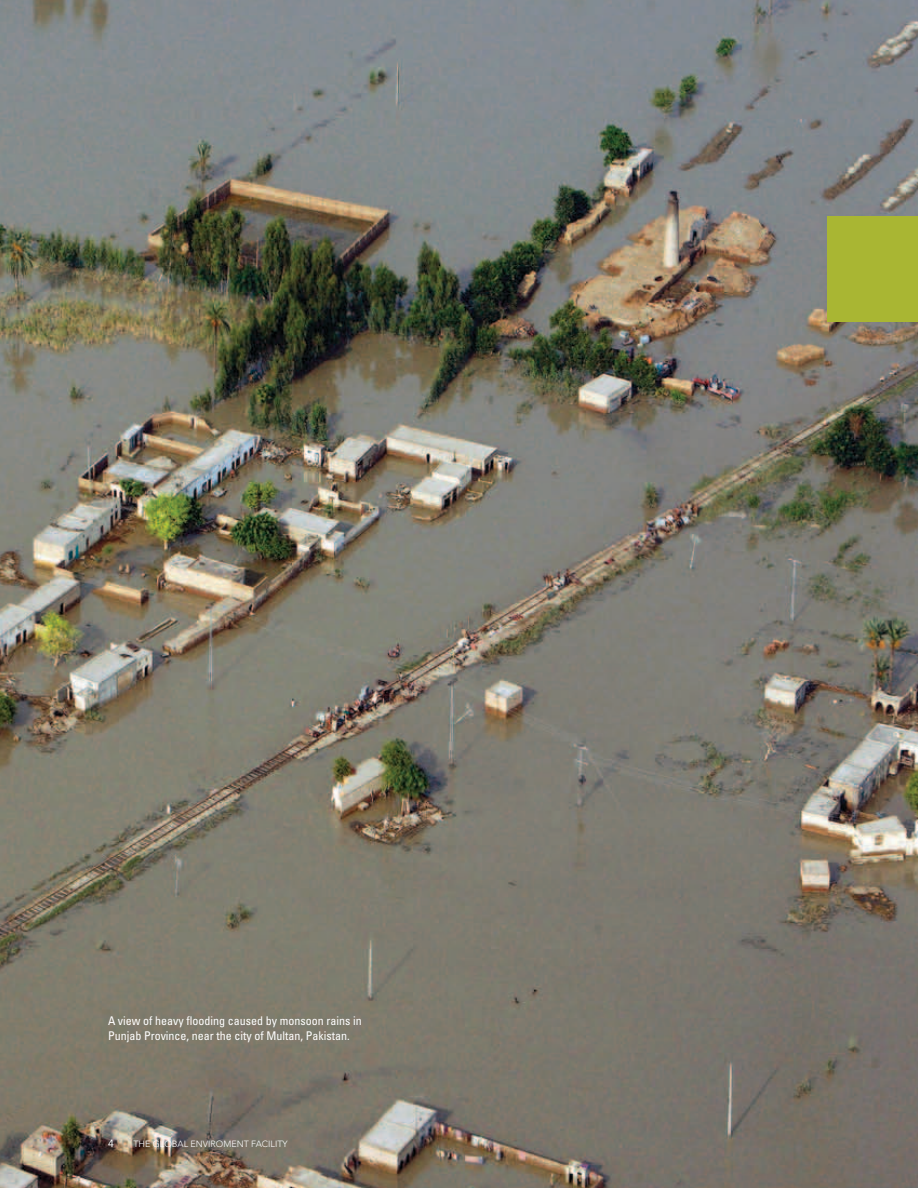
<style>
.page{position:relative;width:918px;height:1188px;background:#fff}
.page>*{position:absolute;margin:0;border:0;box-sizing:border-box;transform-origin:0 0}
.t1{font:condensed 12px/15px "Univers";color:#fff}
.t2{font:10.5px "Avenir LT Std";color:#fff}
.t3{font:300 9px "Avenir LT Std";color:#fff}
</style>
<div class="page">
<img style="left:0;top:0;width:918px;height:1188px">
<div style="left:828px;top:216px;width:90px;height:106px;background:#a9b633"></div>
<p class="t1" style="left:108px;top:1013px;width:255px">A view of heavy flooding caused by monsoon rains in<br>Punjab Province, near the city of Multan, Pakistan.</p>
<p class="t2" style="left:108px;top:1138px;width:7px">4</p>
<p class="t3" style="left:134px;top:1139px;width:156px">THE GLOBAL ENVIROMENT FACILITY</p>
</div>
